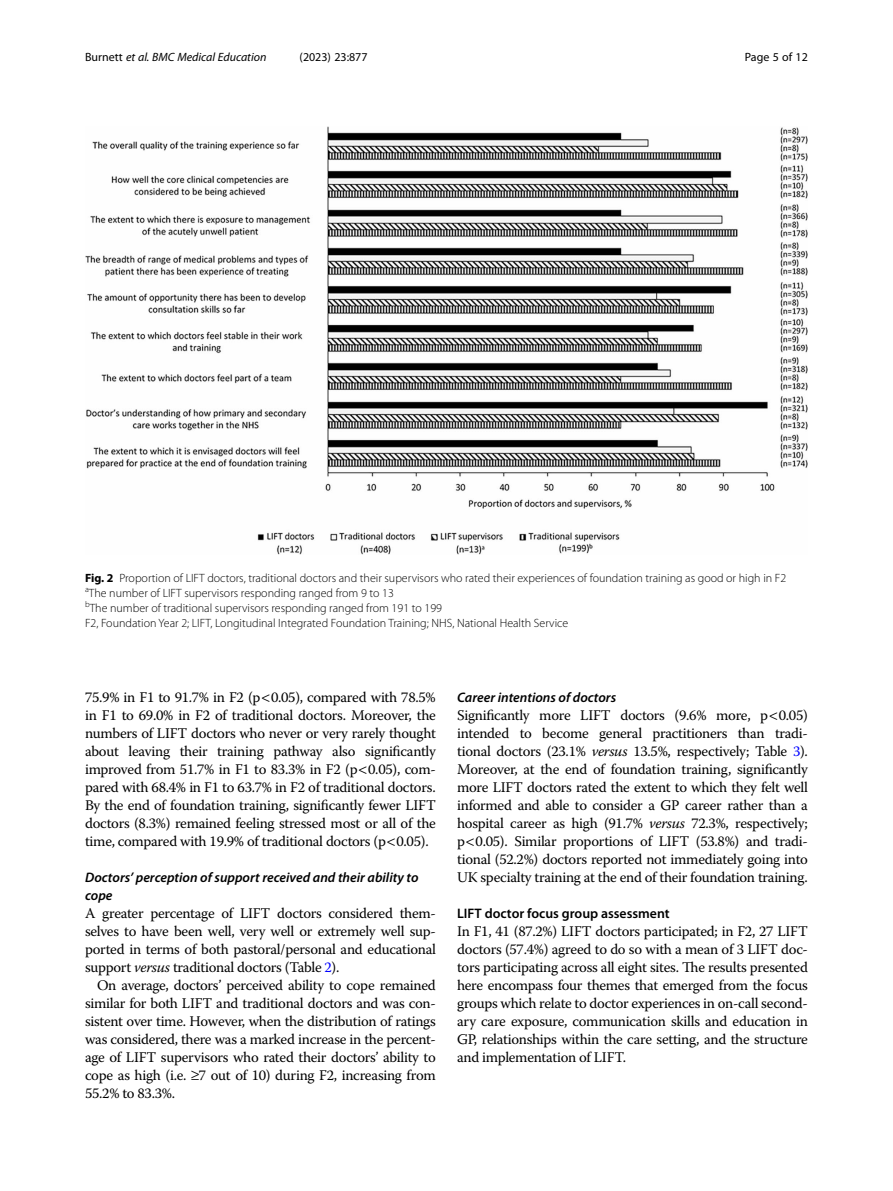
<style>
.page{position:relative;width:893px;height:1191px;background:#fff}
.page>*{position:absolute;margin:0;border:0;box-sizing:border-box;transform-origin:0 0}
.Body_Text{font:14.7px/18px "Warnock Pro";letter-spacing:-.02em;color:#000;text-align:justify}
.Body_Text_Indent{font:14.7px/18px "Warnock Pro";letter-spacing:-.02em;color:#000;text-align:justify}
.Head_3{font:italic 600 13.8px/18px "Myriad Pro";color:#000}
.Head_2{font:600 13.8px "Myriad Pro";color:#000}
.Figure_Caption{font:300 12px "Myriad Pro";color:#000}
.t1{font:italic 12px "Myriad Pro";color:#000}
.t2{font:12px "Myriad Pro";color:#000}
.s1{font-style:normal}
.s2{font-weight:700}
.s3{font-style:italic}
.s4{color:#00f}
</style>
<div class="page">
<img style="left:85px;top:126px;width:723px;height:428px">
<p class="t1" style="left:85px;top:50px;width:183px"><span class="s1">Burnett</span> et al. BMC Medical Education</p>
<p class="t2" style="left:300px;top:50px;width:70px">(2023) 23:877</p>
<p class="t2" style="left:745px;top:50px;width:65px">Page 5 of 12</p>
<p class="Figure_Caption" style="left:85px;top:571px;width:703px"><span class="s2">Fig. 2</span> Proportion of LIFT doctors, traditional doctors and their supervisors who rated their experiences of foundation training as good or high in F2</p>
<p class="Figure_Caption" style="left:85px;top:586px;width:310px"><sup>a</sup>The number of LIFT supervisors responding ranged from 9 to 13</p>
<p class="Figure_Caption" style="left:85px;top:601px;width:358px"><sup>b</sup>The number of traditional supervisors responding ranged from 191 to 199</p>
<p class="Figure_Caption" style="left:85px;top:616px;width:485px">F2, Foundation Year 2; LIFT, Longitudinal Integrated Foundation Training; NHS, National Health Service</p>
<p class="Body_Text_Indent" style="left:85px;top:688px;width:352px">75.9% in F1 to 91.7% in F2 (p 0.05), compared with 78.5% in F1 to 69.0% in F2 of traditional doctors. Moreover, the numbers of LIFT doctors who never or very rarely thought about leaving their training pathway also significantly improved from 51.7% in F1 to 83.3% in F2 (p 0.05), com&shy;pared with 68.4% in F1 to 63.7% in F2 of traditional doctors.<br>By the end of foundation training, significantly fewer LIFT doctors (8.3%) remained feeling stressed most or all of the time, compared with 19.9% of traditional doctors (p 0.05).</p>
<p class="Head_3" style="left:85px;top:868px;width:335px">Doctors’ perception of support received and their ability to cope</p>
<p class="Body_Text" style="left:85px;top:904px;width:352px">A greater percentage of LIFT doctors considered them&shy;selves to have been well, very well or extremely well sup&shy;ported in terms of both pastoral/personal and educational support <span class="s3">versus</span> traditional doctors (Table <span class="s4">2</span>).</p>
<p class="Body_Text_Indent" style="left:85px;top:976px;width:352px;text-indent:12px">On average, doctors’ perceived ability to cope remained similar for both LIFT and traditional doctors and was con&shy;sistent over time. However, when the distribution of ratings was considered, there was a marked increase in the percent&shy;age of LIFT supervisors who rated their doctors’ ability to cope as high (i.e. ≥7 out of 10) during F2, increasing from 55.2% to 83.3%.</p>
<p class="Head_3" style="left:457px;top:688px;width:161px">Career intentions of doctors</p>
<p class="Body_Text" style="left:457px;top:706px;width:352px">Significantly more LIFT doctors (9.6% more, p 0.05) intended to become general practitioners than tradi&shy;tional doctors (23.1% <span class="s3">versus</span> 13.5%, respectively; Table <span class="s4">3</span>).<br>Moreover, at the end of foundation training, significantly more LIFT doctors rated the extent to which they felt well informed and able to consider a GP career rather than a hospital career as high (91.7% <span class="s3">versus</span> 72.3%, respectively; p 0.05). Similar proportions of LIFT (53.8%) and tradi&shy;tional (52.2%) doctors reported not immediately going into UK specialty training at the end of their foundation training.</p>
<p class="Head_2" style="left:457px;top:905px;width:214px">LIFT doctor focus group assessment</p>
<p class="Body_Text" style="left:457px;top:922px;width:352px">In F1, 41 (87.2%) LIFT doctors participated; in F2, 27 LIFT doctors (57.4%) agreed to do so with a mean of 3 LIFT doc&shy;tors participating across all eight sites. The results presented here encompass four themes that emerged from the focus groups which relate to doctor experiences in on-call second&shy;ary care exposure, communication skills and education in GP, relationships within the care setting, and the structure and implementation of LIFT.</p>
</div>
